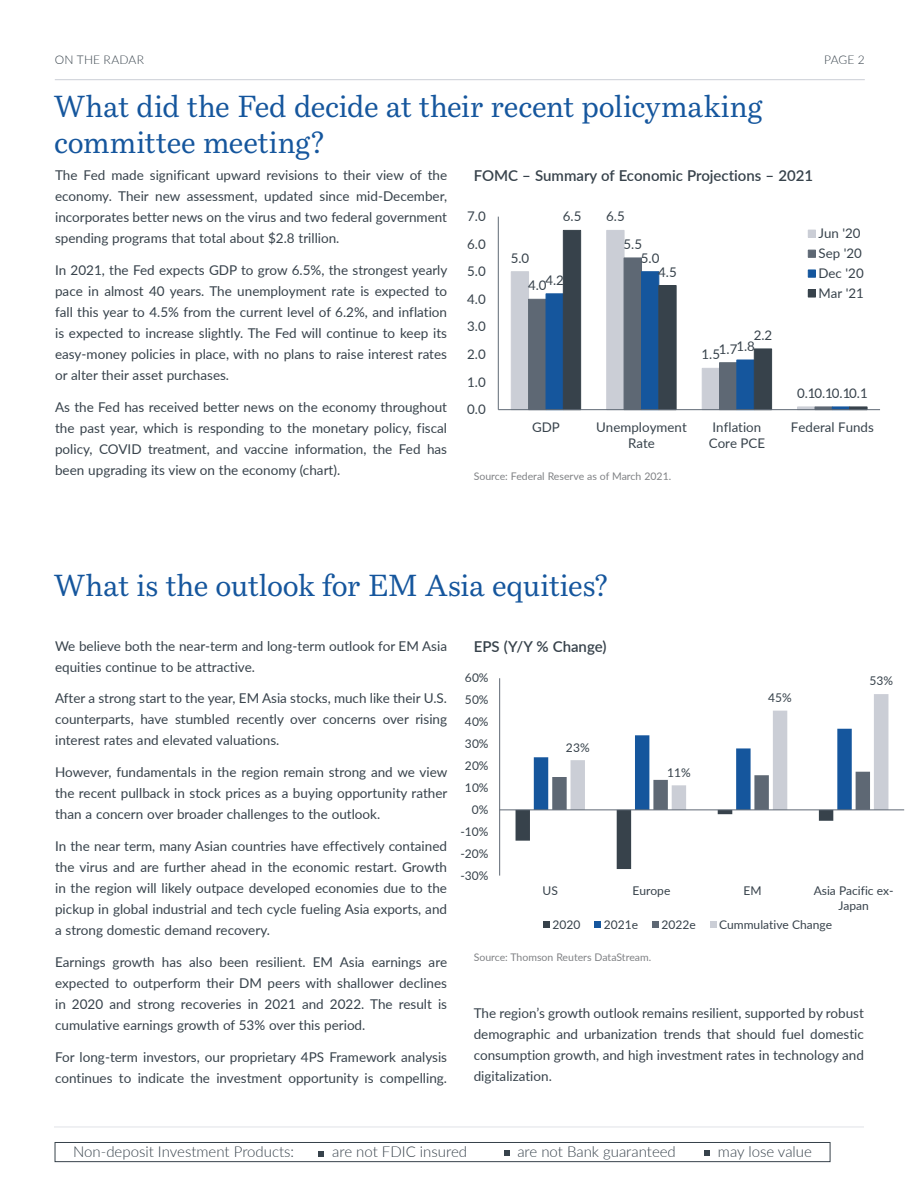
<style>
.page{position:relative;width:918px;height:1188px;background:#fff}
.page>*{position:absolute;margin:0;border:0;box-sizing:border-box;transform-origin:0 0}
.Intro_Paragraph{font:30px/36px "Bressay";letter-spacing:-.005em;color:#15569d}
.t1{font:300 15px "Lato";color:#37424b}
.Letter_Body{font:600 15px "Lato";color:#37424b}
.t2{font:13.5px/21px "Lato";color:#37424b;text-align:justify}
.t3{font:13.35px/20px "Lato";color:#37424b}
.t4{font:12px/14.4px "Lato";color:#37424b;text-align:center}
.t5{font:300 12px "Lato";letter-spacing:.02em;color:#37424b}
.Letter_Body-2{font:10.5px "Lato";color:#808285}
</style>
<div class="page">
<div style="left:510px;top:271px;width:18px;height:140px;background:#cbced6"></div>
<svg style="left:528px;top:271px;width:17px;height:140px"></svg>
<svg style="left:545px;top:293px;width:17px;height:118px;background:#19589c"></svg>
<svg style="left:562px;top:229px;width:306px;height:182px"></svg>
<hr style="left:498px;top:217px;width:1px;height:193px;background:#5e6874">
<hr style="left:498px;top:409px;width:382px;height:1px;background:#5e6874">
<div style="left:788px;top:224px;width:96px;height:79px;background:#fff"></div>
<div style="left:808px;top:230px;width:7px;height:7px;background:#cbced6"></div>
<div style="left:808px;top:230px;width:8px;height:8px;border:1px solid #cbced6"></div>
<div style="left:808px;top:250px;width:8px;height:8px;background:#5e6874;border:1px solid #5e6874"></div>
<div style="left:808px;top:269px;width:8px;height:9px;background:#15569d;border:1px solid #15569d"></div>
<div style="left:808px;top:290px;width:7px;height:7px;background:#37424b"></div>
<div style="left:808px;top:289px;width:8px;height:9px;border:1px solid #37424b"></div>
<svg style="left:516px;top:694px;width:372px;height:175px"></svg>
<hr style="left:499px;top:678px;width:1px;height:198px;background:#5e6874">
<hr style="left:500px;top:809px;width:404px;height:1px;background:#5e6874">
<div style="left:543px;top:922px;width:7px;height:6px;background:#37424b"></div>
<svg style="left:595px;top:922px;width:6px;height:6px"></svg>
<div style="left:652px;top:922px;width:7px;height:6px;background:#5e6874"></div>
<svg style="left:710px;top:922px;width:6px;height:6px"></svg>
<hr style="left:55px;top:79px;width:810px;height:1px;background:#cbced6">
<hr style="left:54px;top:1127px;width:810px;height:1px;background:#e0e2e7">
<svg style="left:319px;top:1151px;width:5px;height:6px"></svg>
<svg style="left:504px;top:1150px;width:5px;height:6px"></svg>
<svg style="left:704px;top:1150px;width:6px;height:6px"></svg>
<div style="left:55px;top:1142px;width:775px;height:20px;border:1px solid #37424b"></div>
<p class="t5" style="left:55px;top:51px;width:91px">ON THE RADAR</p>
<p class="t5" style="left:824px;top:51px;width:42px">PAGE 2</p>
<p class="Intro_Paragraph" style="left:54px;top:88px;width:710px">What did the Fed decide at their recent policymaking committee meeting?</p>
<p class="Letter_Body" style="left:474px;top:165px;width:341px">FOMC – Summary of Economic Projections – 2021</p>
<p class="t2" style="left:55px;top:164px;width:394px">The Fed made significant upward revisions to their view of the economy. Their new assessment, updated since mid-December, incorporates better news on the virus and two federal government spending programs that total about $2.8 trillion.</p>
<p class="t2" style="left:55px;top:259px;width:394px">In 2021, the Fed expects GDP to grow 6.5%, the strongest yearly pace in almost 40 years. The unemployment rate is expected to fall this year to 4.5% from the current level of 6.2%, and inflation is expected to increase slightly. The Fed will continue to keep its easy-money policies in place, with no plans to raise interest rates or alter their asset purchases.</p>
<p class="t2" style="left:55px;top:396px;width:394px">As the Fed has received better news on the economy throughout the past year, which is responding to the monetary policy, fiscal policy, COVID treatment, and vaccine information, the Fed has been upgrading its view on the economy (chart).</p>
<p class="t3" style="left:467px;top:206px;width:20px">7.0</p>
<p class="t3" style="left:563px;top:206px;width:20px">6.5</p>
<p class="t3" style="left:606px;top:206px;width:20px">6.5</p>
<p class="t3" style="left:819px;top:223px;width:47px">Jun '20<br>Sep '20<br>Dec '20<br>Mar '21</p>
<p class="t3" style="left:467px;top:233px;width:20px">6.0</p>
<p class="t3" style="left:624px;top:234px;width:20px">5.5</p>
<p class="t3" style="left:641px;top:247px;width:20px">5.0</p>
<p class="t3" style="left:511px;top:247px;width:20px">5.0</p>
<p class="t3" style="left:467px;top:261px;width:20px">5.0</p>
<p class="t3" style="left:658px;top:261px;width:20px">4.5</p>
<p class="t3" style="left:545px;top:270px;width:20px">4.2</p>
<p class="t3" style="left:528px;top:275px;width:20px">4.0</p>
<p class="t3" style="left:467px;top:288px;width:20px">4.0</p>
<p class="t3" style="left:467px;top:316px;width:20px">3.0</p>
<p class="t3" style="left:754px;top:325px;width:20px">2.2</p>
<p class="t3" style="left:736px;top:336px;width:20px">1.8</p>
<p class="t3" style="left:719px;top:338px;width:20px">1.7</p>
<p class="t3" style="left:467px;top:344px;width:20px">2.0</p>
<p class="t3" style="left:702px;top:344px;width:20px">1.5</p>
<p class="t3" style="left:467px;top:371px;width:20px">1.0</p>
<p class="t3" style="left:797px;top:383px;width:72px">0.10.10.10.1</p>
<p class="t3" style="left:467px;top:399px;width:20px">0.0</p>
<p class="t3" style="left:532px;top:416px;width:29px">GDP</p>
<p class="t3" style="left:596px;top:418px;width:92px;line-height:16px;text-align:center">Unemployment<br>Rate</p>
<p class="t3" style="left:709px;top:418px;width:58px;line-height:16px">Inflation<br>Core PCE</p>
<p class="t3" style="left:791px;top:416px;width:84px">Federal Funds</p>
<p class="Letter_Body-2" style="left:474px;top:469px;width:199px">Source: Federal Reserve as of March 2021.</p>
<p class="Intro_Paragraph" style="left:54px;top:567px;width:556px">What is the outlook for EM Asia equities?</p>
<p class="Letter_Body" style="left:474px;top:636px;width:134px">EPS (Y/Y % Change)</p>
<p class="t2" style="left:55px;top:635px;width:394px">We believe both the near-term and long-term outlook for EM Asia equities continue to be attractive.</p>
<p class="t2" style="left:55px;top:688px;width:394px">After a strong start to the year, EM Asia stocks, much like their U.S. counterparts, have stumbled recently over concerns over rising interest rates and elevated valuations.</p>
<p class="t2" style="left:55px;top:761px;width:394px">However, fundamentals in the region remain strong and we view the recent pullback in stock prices as a buying opportunity rather than a concern over broader challenges to the outlook.</p>
<p class="t2" style="left:55px;top:835px;width:394px">In the near term, many Asian countries have effectively contained the virus and are further ahead in the economic restart. Growth in the region will likely outpace developed economies due to the pickup in global industrial and tech cycle fueling Asia exports, and a strong domestic demand recovery.</p>
<p class="t2" style="left:55px;top:951px;width:394px">Earnings growth has also been resilient. EM Asia earnings are expected to outperform their DM peers with shallower declines in 2020 and strong recoveries in 2021 and 2022. The result is cumulative earnings growth of 53% over this period.</p>
<p class="t2" style="left:55px;top:1046px;width:394px">For long-term investors, our proprietary 4PS Framework analysis continues to indicate the investment opportunity is compelling.</p>
<p class="t4" style="left:465px;top:670px;width:25px">60%</p>
<p class="t4" style="left:869px;top:673px;width:25px">53%</p>
<p class="t4" style="left:768px;top:690px;width:25px">45%</p>
<p class="t4" style="left:465px;top:692px;width:25px">50%</p>
<p class="t4" style="left:465px;top:714px;width:25px">40%</p>
<p class="t4" style="left:465px;top:736px;width:25px">30%</p>
<p class="t4" style="left:566px;top:740px;width:25px">23%</p>
<p class="t4" style="left:465px;top:758px;width:25px">20%</p>
<p class="t4" style="left:667px;top:765px;width:25px">11%</p>
<p class="t4" style="left:465px;top:780px;width:25px">10%</p>
<p class="t4" style="left:472px;top:802px;width:18px">0%</p>
<p class="t4" style="left:460px;top:824px;width:30px">-10%</p>
<p class="t4" style="left:460px;top:846px;width:30px">-20%</p>
<p class="t4" style="left:460px;top:868px;width:30px">-30%</p>
<p class="t4" style="left:543px;top:883px;width:17px">US</p>
<p class="t4" style="left:632px;top:883px;width:39px">Europe</p>
<p class="t4" style="left:743px;top:883px;width:20px">EM</p>
<p class="t4" style="left:814px;top:883px;width:81px">Asia Pacific ex-<br>Japan</p>
<p class="t4" style="left:552px;top:917px;width:29px">2020</p>
<p class="t4" style="left:604px;top:917px;width:36px">2021e</p>
<p class="t4" style="left:661px;top:917px;width:36px">2022e</p>
<p class="t4" style="left:719px;top:917px;width:114px">Cummulative Change</p>
<p class="Letter_Body-2" style="left:474px;top:950px;width:179px">Source: Thomson Reuters DataStream.</p>
<p class="t2" style="left:474px;top:1002px;width:392px">The region’s growth outlook remains resilient, supported by robust demographic and urbanization trends that should fuel domestic consumption growth, and high investment rates in technology and digitalization.</p>
<p class="t1" style="left:73px;top:1141px;width:223px">Non-deposit Investment Products:</p>
<p class="t1" style="left:332px;top:1141px;width:136px">are not FDIC insured</p>
<p class="t1" style="left:517px;top:1141px;width:160px">are not Bank guaranteed</p>
<p class="t1" style="left:718px;top:1141px;width:96px">may lose value</p>
</div>
